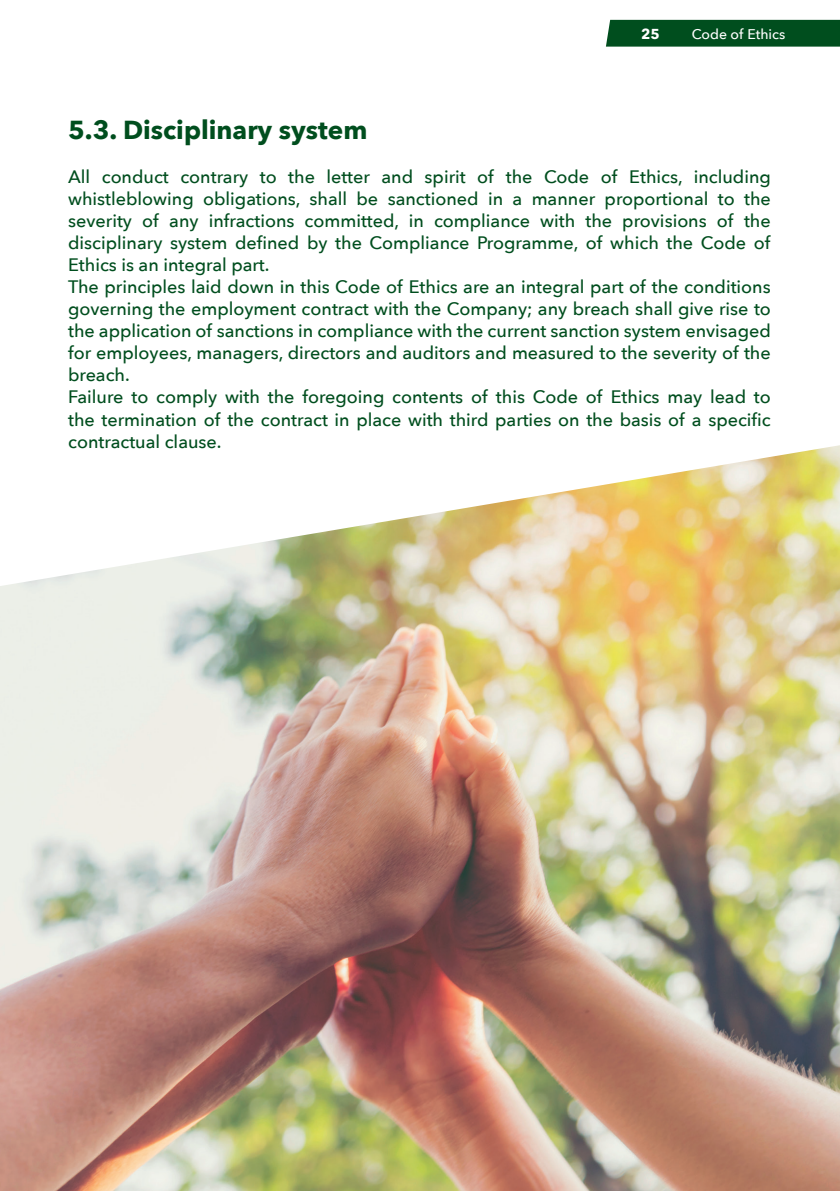
<style>
.page{position:relative;width:840px;height:1191px;background:#fff}
.page>*{position:absolute;margin:0;border:0;box-sizing:border-box;transform-origin:0 0}
.t1{font:700 26px "Avenir Next";color:#004e1e}
.t2{font:500 18px/22px "Avenir Next";color:#004e1e}
.t3{font:700 14.4px "Avenir Next";color:#fff}
.t4{font:500 14px "Avenir Next";color:#fff}
</style>
<div class="page">
<div style="left:606px;top:20px;width:233px;height:27px;background:#004e1e"></div>
<img style="left:0;top:445px;width:839px;height:746px">
<p class="t3" style="left:640px;top:22px;width:20px">25</p>
<p class="t4" style="left:691px;top:22px;width:95px">Code of Ethics</p>
<h1 class="t1" style="left:68px;top:108px;width:301px">5.3. Disciplinary system</h1>
<p class="t2" style="left:68px;top:166px;width:704px">All conduct contrary to the letter and spirit of the Code of Ethics, including whistleblowing obligations, shall be sanctioned in a manner proportional to the severity of any infractions committed, in compliance with the provisions of the disciplinary system defined by the Compliance Programme, of which the Code of Ethics is an integral part.<br>The principles laid down in this Code of Ethics are an integral part of the conditions governing the employment contract with the Company; any breach shall give rise to the application of sanctions in compliance with the current sanction system envisaged for employees, managers, directors and auditors and measured to the severity of the breach.<br>Failure to comply with the foregoing contents of this Code of Ethics may lead to the termination of the contract in place with third parties on the basis of a specific contractual clause.</p>
</div>
